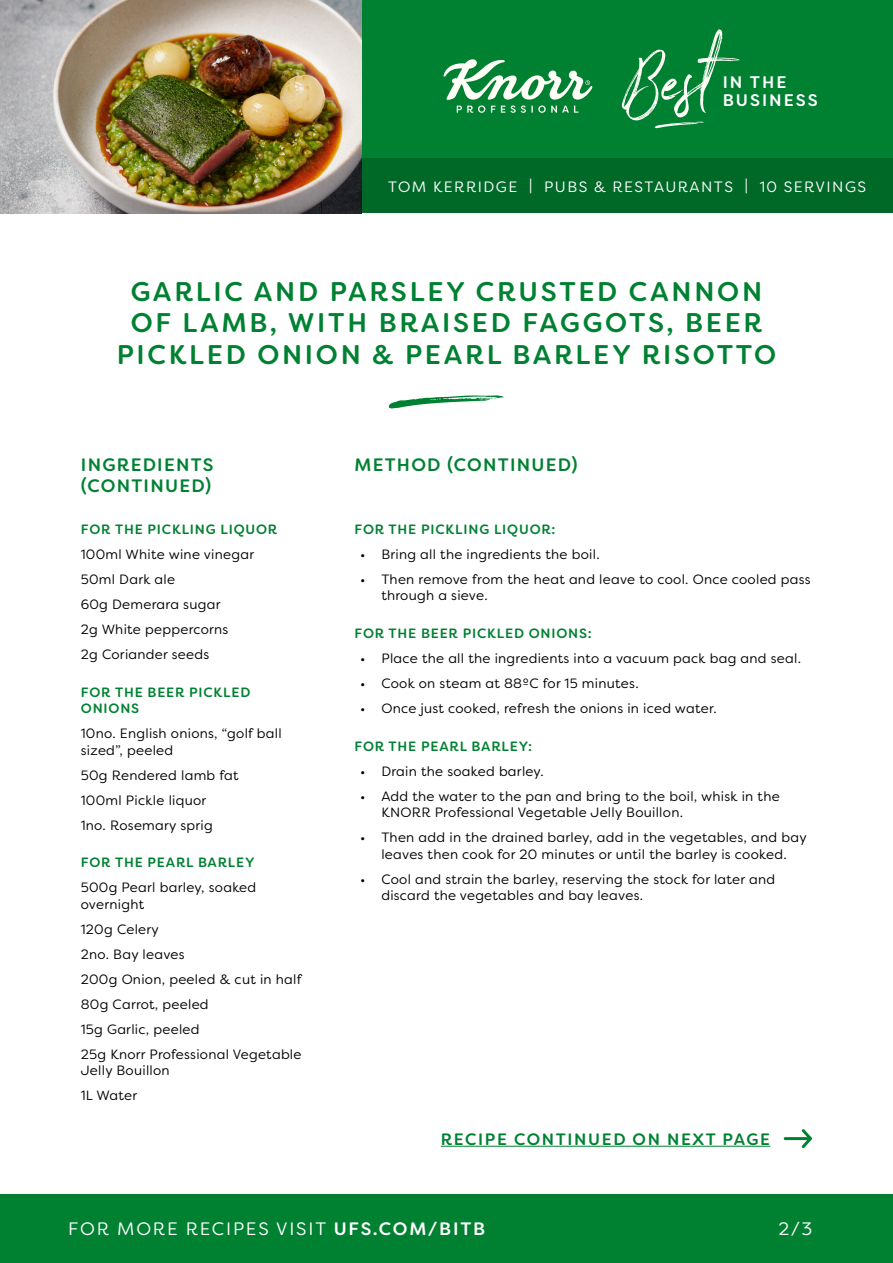
<style>
.page{position:relative;width:893px;height:1263px;background:#fff}
.page>*{position:absolute;margin:0;border:0;box-sizing:border-box;transform-origin:0 0}
.t1{font:500 27px/31.5px "Filson Soft";letter-spacing:.1em;color:#008132;text-align:center}
.t2{font:500 18px/21.6px "Filson Soft";letter-spacing:.07em;color:#008132}
.t3{font:18px "Filson Soft";letter-spacing:.1em;color:#fff}
.t4{font:500 16.8px/18.1px "Filson Soft";letter-spacing:.12em;color:#fff}
.t5{font:500 16.5px "Filson Soft";letter-spacing:.1em;color:#008132}
.t6{font:15px "Filson Soft";letter-spacing:.1em;color:#fff}
.t7{font:13.5px/25px "Filson Soft";letter-spacing:.02em;color:#000}
.t8{font:500 13.5px/16.5px "Filson Soft";letter-spacing:.06em;color:#008132}
.s1{font-weight:500}
</style>
<div class="page">
<div style="left:361px;top:157px;width:532px;height:56px;background:#006928"></div>
<div style="left:361px;top:0;width:532px;height:157px;background:#008132"></div>
<svg style="left:444px;top:59px;width:149px;height:41px"></svg>
<svg style="left:457px;top:106px;width:28px;height:7px"></svg>
<svg style="left:491px;top:106px;width:87px;height:7px"></svg>
<svg style="left:622px;top:29px;width:118px;height:99px"></svg>
<div style="left:0;top:1195px;width:893px;height:68px;background:#008132"></div>
<svg style="left:389px;top:395px;width:115px;height:14px"></svg>
<hr style="left:441px;top:1146px;width:329px;height:1px;background:#008132">
<svg style="left:799px;top:1129px;width:13px;height:20px"></svg>
<hr style="left:785px;top:1137px;width:25px;height:3px;background:#008132">
<img style="left:0;top:0;width:361px;height:213px">
<p class="t4" style="left:723px;top:73px;width:97px">IN THE<br>BUSINESS</p>
<p class="t6" style="left:388px;top:177px;width:480px">TOM KERRIDGE | PUBS &amp; RESTAURANTS | 10 SERVINGS</p>
<h1 class="t1" style="left:117px;top:276px;width:661px">GARLIC AND PARSLEY CRUSTED CANNON<br>OF LAMB, WITH BRAISED FAGGOTS, BEER<br>PICKLED ONION &amp; PEARL BARLEY RISOTTO</h1>
<h2 class="t2" style="left:81px;top:453px;width:134px">INGREDIENTS (CONTINUED)</h2>
<h2 class="t2" style="left:355px;top:453px;width:225px">METHOD (CONTINUED)</h2>
<p class="t8" style="left:81px;top:521px;width:198px">FOR THE PICKLING LIQUOR</p>
<p class="t7" style="left:81px;top:541px;width:175px">100ml White wine vinegar<br>50ml Dark ale<br>60g Demerara sugar<br>2g White peppercorns<br>2g Coriander seeds</p>
<p class="t8" style="left:81px;top:684px;width:171px">FOR THE BEER PICKLED<br>ONIONS</p>
<p class="t7" style="left:81px;top:725px;width:202px;line-height:16.5px">10no. English onions, “golf ball sized”, peeled</p>
<p class="t7" style="left:81px;top:762px;width:159px">50g Rendered lamb fat<br>100ml Pickle liquor<br>1no. Rosemary sprig</p>
<p class="t8" style="left:81px;top:854px;width:175px">FOR THE PEARL BARLEY</p>
<p class="t7" style="left:81px;top:879px;width:177px;line-height:16.5px">500g Pearl barley, soaked overnight</p>
<p class="t7" style="left:81px;top:916px;width:222px">120g Celery<br>2no. Bay leaves<br>200g Onion, peeled &amp; cut in half<br>80g Carrot, peeled<br>15g Garlic, peeled<br>25g Knorr Professional Vegetable</p>
<p class="t7" style="left:81px;top:1058px;width:90px">Jelly Bouillon<br>1L Water</p>
<p class="t8" style="left:354px;top:521px;width:202px">FOR THE PICKLING LIQUOR:</p>
<p class="t7" style="left:360px;top:541px;width:241px">• Bring all the ingredients the boil.</p>
<p class="t7" style="left:381px;top:571px;width:431px;line-height:16.5px;text-indent:-21px">• Then remove from the heat and leave to cool. Once cooled pass through a sieve.</p>
<p class="t8" style="left:354px;top:625px;width:239px">FOR THE BEER PICKLED ONIONS:</p>
<p class="t7" style="left:360px;top:646px;width:442px">• Place the all the ingredients into a vacuum pack bag and seal.</p>
<p class="t7" style="left:360px;top:671px;width:280px">• Cook on steam at 88ºC for 15 minutes.</p>
<p class="t7" style="left:360px;top:696px;width:358px">• Once just cooked, refresh the onions in iced water.</p>
<p class="t8" style="left:354px;top:738px;width:179px">FOR THE PEARL BARLEY:</p>
<p class="t7" style="left:360px;top:758px;width:185px">• Drain the soaked barley.</p>
<p class="t7" style="left:381px;top:788px;width:400px;line-height:16.5px;text-indent:-21px">• Add the water to the pan and bring to the boil, whisk in the<br>KNORR Professional Vegetable Jelly Bouillon.</p>
<p class="t7" style="left:360px;top:829px;width:448px;line-height:16.5px;text-align:center">• Then add in the drained barley, add in the vegetables, and bay leaves then cook for 20 minutes or until the barley is cooked.</p>
<p class="t7" style="left:381px;top:871px;width:395px;line-height:16.5px;text-indent:-21px">• Cool and strain the barley, reserving the stock for later and discard the vegetables and bay leaves.</p>
<p class="t5" style="left:441px;top:1128px;width:331px">RECIPE CONTINUED ON NEXT PAGE</p>
<h2 class="t3" style="left:68px;top:1217px;width:418px">FOR MORE RECIPES VISIT <span class="s1">UFS.COM/BITB</span></h2>
<h2 class="t3" style="left:778px;top:1217px;width:35px">2/3</h2>
</div>
